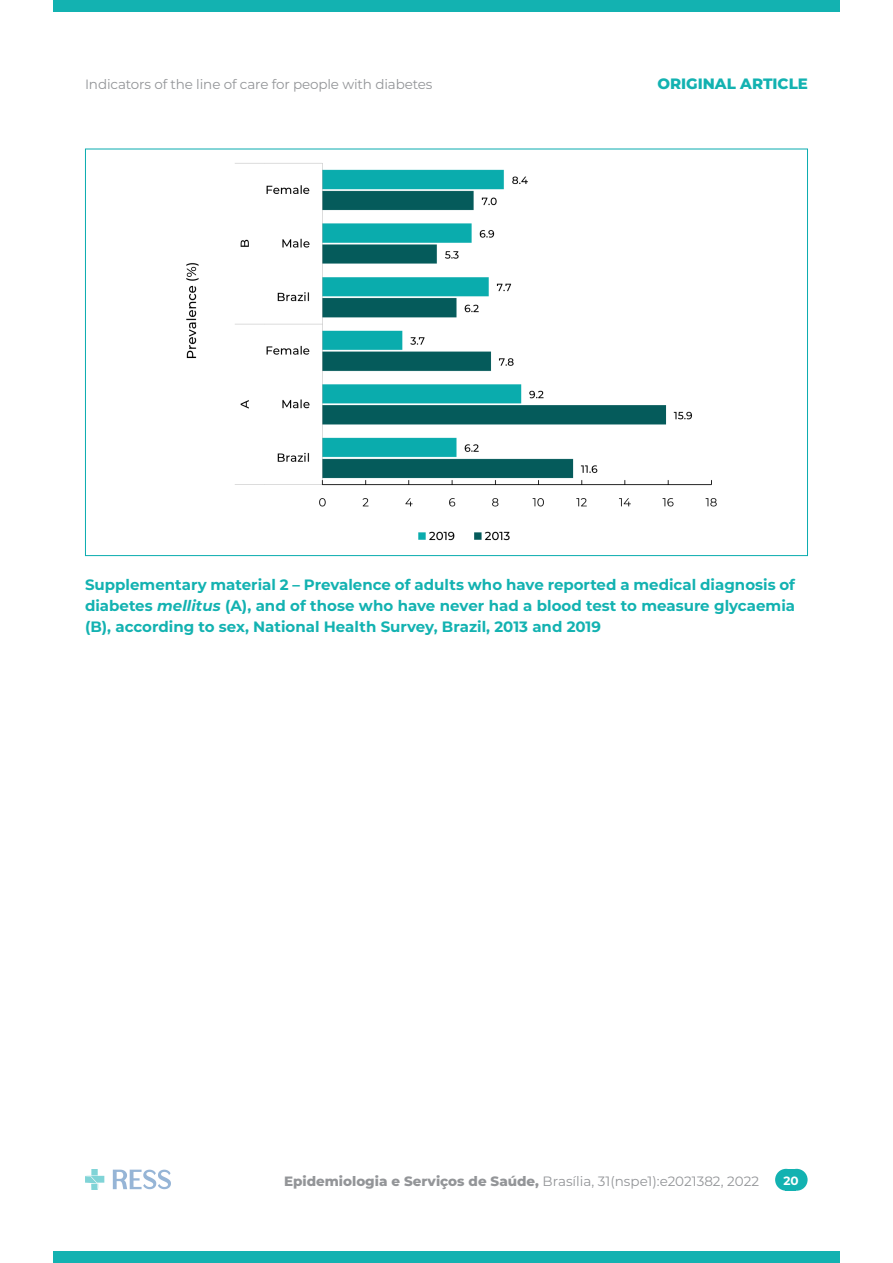
<style>
.page{position:relative;width:893px;height:1263px;background:#fff}
.page>*{position:absolute;margin:0;border:0;box-sizing:border-box;transform-origin:0 0}
.titulo_fig{font:700 15px/21px "Montserrat";color:#13b2b1;text-align:justify}
.t1{font:800 15px "Montserrat";color:#13b2b1}
.t2{font:13.5px "Montserrat";letter-spacing:-.01em;color:#939598}
.t3{font:700 12px "Montserrat";color:#fff}
.s1{font-style:italic}
.s2{font-weight:800}
</style>
<div class="page">
<div style="left:53px;top:1251px;width:787px;height:12px;background:#13b2b1"></div>
<div style="left:53px;top:0;width:787px;height:11px;background:#13b2b1"></div>
<img style="left:85px;top:1170px;width:85px;height:20px">
<div style="left:775px;top:1169px;width:22px;height:22px;background:#13b2b1;border-radius:50%"></div>
<div style="left:786px;top:1169px;width:22px;height:22px;background:#13b2b1;border-radius:50%"></div>
<div style="left:786px;top:1169px;width:10px;height:22px;background:#13b2b1"></div>
<img style="left:186px;top:163px;width:531px;height:378px">
<p class="t2" style="left:85px;top:75px;width:349px">Indicators of the line of care for people with diabetes</p>
<p class="t1" style="left:657px;top:73px;width:152px">ORIGINAL ARTICLE</p>
<p class="titulo_fig" style="left:85px;top:573px;width:712px">Supplementary material 2 – Prevalence of adults who have reported a medical diagnosis of diabetes <span class="s1">mellitus</span> (A), and of those who have never had a blood test to measure glycaemia (B), according to sex, National Health Survey, Brazil, 2013 and 2019</p>
<p class="t2" style="left:284px;top:1172px;width:476px"><span class="s2">Epidemiologia e Serviços de Saúde,</span> Brasília, 31(nspe1):e2021382, 2022</p>
<p class="t3" style="left:783px;top:1172px;width:17px">20</p>
</div>
